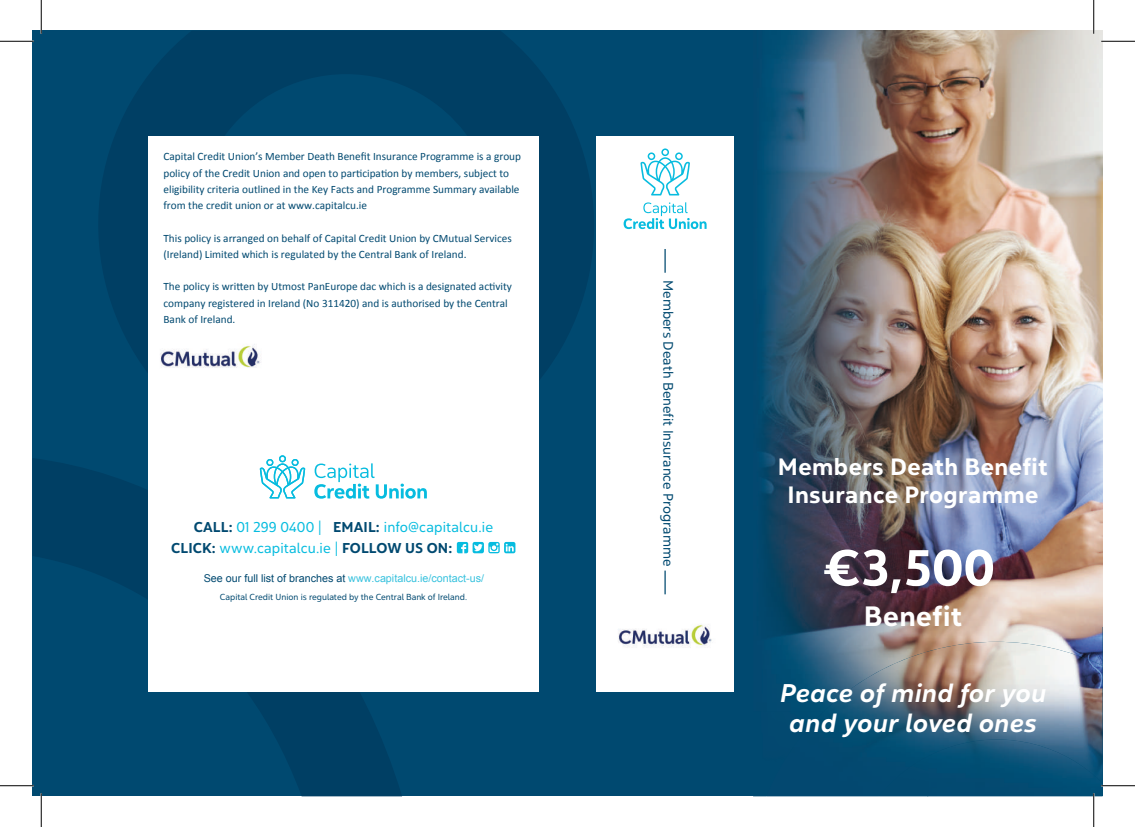
<style>
.page{position:relative;width:1135px;height:827px;background:#fff}
.page>*{position:absolute;margin:0;border:0;box-sizing:border-box;transform-origin:0 0}
.t1{font:50.62px "Yorkten Nor Dem";color:#fff}
.t2{font:28px "Yorkten Nor Dem";letter-spacing:.02em;color:#fff}
.t3{font:25.62px/30.8px "Yorkten Nor Dem It";letter-spacing:.015em;color:#fff;text-align:center}
.t4{font:23.62px/28.4px "Yorkten Nor Dem";letter-spacing:.02em;color:#fff;text-align:center}
.t5{font:14.25px "Yorkten Nor Reg";letter-spacing:.01em;color:#07bcdf}
.t6{font:14.25px "Yorkten Nor Dem";letter-spacing:.01em;color:#004970}
.t7{font:13.75px "Yorkten Nor Reg";color:#004970}
.t8{font:11.25px/16.2px "Calibri";color:#004970}
.t9{font:10.75px "Arial";color:#38c2de}
.t10{font:8.75px "Yorkten Nor Reg";color:#004970}
.s1{font-family:"Yorkten Nor Dem";color:#004970}
.s2{font-family:"Yorkten Nor Reg";color:#07bcdf}
.s3{color:#004970}
</style>
<div class="page">
<div style="left:32px;top:31px;width:1070px;height:765px;background:#004970"></div>
<svg style="left:99px;top:31px;width:495px;height:349px;fill:#003f64"></svg>
<svg style="left:32px;top:458px;width:370px;height:338px"></svg>
<div style="left:596px;top:136px;width:138px;height:555px;background:#fff"></div>
<div style="left:148px;top:136px;width:391px;height:555px;background:#fff"></div>
<svg style="left:314px;top:463px;width:113px;height:35px"></svg>
<svg style="left:260px;top:455px;width:45px;height:43px"></svg>
<img style="left:160px;top:344px;width:101px;height:24px">
<svg style="left:640px;top:148px;width:50px;height:47px"></svg>
<svg style="left:624px;top:202px;width:83px;height:27px"></svg>
<img style="left:618px;top:624px;width:94px;height:24px">
<hr style="left:664px;top:249px;width:2px;height:24px;background:#004970">
<hr style="left:664px;top:570px;width:2px;height:24px;background:#004970">
<img style="left:764px;top:31px;width:338px;height:595px">
<img style="left:782px;top:626px;width:102px;height:16px">
<img style="left:884px;top:626px;width:218px;height:16px">
<img style="left:789px;top:642px;width:313px;height:154px">
<svg style="left:457px;top:542px;width:58px;height:11px"></svg>
<hr style="left:0;top:40px;width:34px;height:2px;background:#fff">
<hr style="left:1101px;top:40px;width:34px;height:2px;background:#fff">
<hr style="left:40px;top:0;width:2px;height:34px;background:#fff">
<hr style="left:40px;top:793px;width:2px;height:34px;background:#fff">
<hr style="left:0;top:41px;width:34px;height:1px;background:#000">
<hr style="left:1101px;top:41px;width:34px;height:1px;background:#000">
<hr style="left:0;top:785px;width:34px;height:1px;background:#000">
<hr style="left:1101px;top:785px;width:34px;height:1px;background:#000">
<hr style="left:41px;top:0;width:1px;height:34px;background:#000">
<hr style="left:41px;top:793px;width:1px;height:34px;background:#000">
<hr style="left:1093px;top:0;width:1px;height:34px;background:#000">
<hr style="left:1093px;top:793px;width:1px;height:34px;background:#000">
<p class="t8" style="left:163px;top:148px;width:359px">Capital Credit Union’s Member Death Benefit Insurance Programme is a group policy of the Credit Union and open to participation by members, subject to eligibility criteria outlined in the Key Facts and Programme Summary available from the credit union or at www.capitalcu.ie</p>
<p class="t8" style="left:163px;top:230px;width:350px">This policy is arranged on behalf of Capital Credit Union by CMutual Services (Ireland) Limited which is regulated by the Central Bank of Ireland.</p>
<p class="t8" style="left:163px;top:278px;width:350px">The policy is written by Utmost PanEurope dac which is a designated activity company registered in Ireland (No 311420) and is authorised by the Central<br>Bank of Ireland.</p>
<p class="t5" style="left:194px;top:517px;width:301px"><span class="s1">CALL:</span> 01 299 0400 | <span class="s1">EMAIL:</span> info@capitalcu.ie</p>
<p class="t6" style="left:171px;top:538px;width:283px">CLICK: <span class="s2">www.capitalcu.ie |</span> FOLLOW US ON:</p>
<p class="t9" style="left:204px;top:571px;width:282px"><span class="s3">See our full list of branches at</span> www.capitalcu.ie/contact-us/</p>
<p class="t10" style="left:220px;top:591px;width:249px">Capital Credit Union is regulated by the Central Bank of Ireland.</p>
<p class="t7" style="left:677px;top:280px;width:288px;rotate:90deg">Members Death Benefit Insurance Programme</p>
<h3 class="t4" style="left:778px;top:451px;width:271px">Members Death Benefit<br>Insurance Programme</h3>
<h1 class="t1" style="left:823px;top:535px;width:174px">€3,500</h1>
<h2 class="t2" style="left:864px;top:597px;width:100px">Benefit</h2>
<h3 class="t3" style="left:780px;top:677px;width:268px">Peace of mind for you and your loved ones</h3>
</div>
